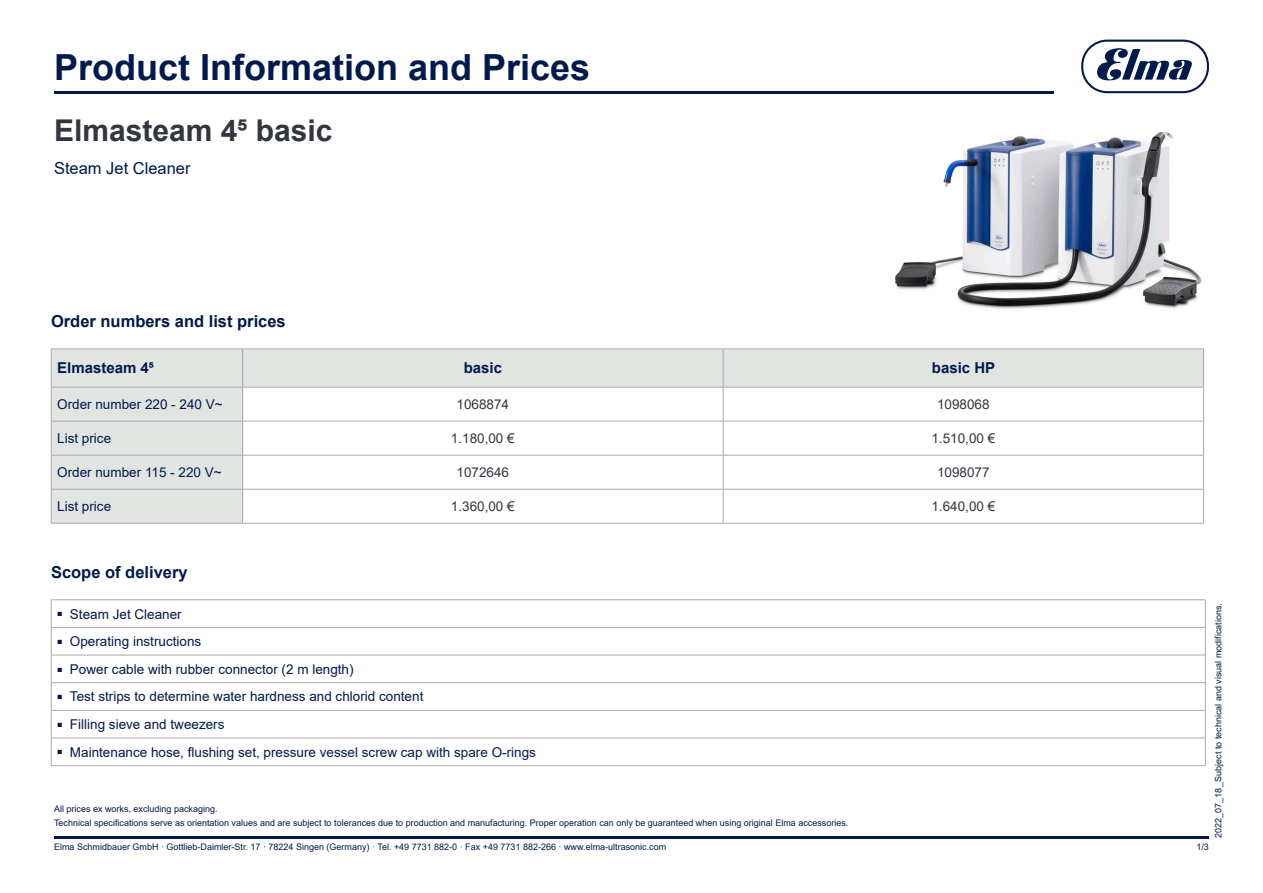
<style>
.page{position:relative;width:1263px;height:893px;background:#fff}
.page>*{position:absolute;margin:0;border:0;box-sizing:border-box;transform-origin:0 0}
.t1{font:700 36px "Arial";color:#001a4d}
.Arial_20_Bold_Grey{font:700 30px "Arial";color:#323640}
.Arial_11_Bold_Blue{font:700 16.5px "Arial";color:#001a4d}
.Arial_11_Reg_Blue{font:16.5px "Arial";color:#001a4d}
.Arial_10_Bold_Blue_M{font:700 15px "Arial";color:#001a4d}
.Arial_9_Reg_Blue_Lin{font:13.5px "Arial";color:#001a4d}
.Arial_9_Reg_Grey_Mit{font:13.5px "Arial";color:#323640}
.Arial_6_Reg_Blue{font:9px "Arial";color:#001a4d}
</style>
<div class="page">
<svg style="left:1081px;top:40px;width:128px;height:53px"></svg>
<hr style="left:54px;top:91px;width:999px;height:2px;background:#001a4d">
<hr style="left:54px;top:837px;width:1155px;height:2px;background:#001a4d">
<hr style="left:1203px;top:349px;width:1px;height:38px;background:#a8abac">
<hr style="left:1203px;top:387px;width:1px;height:34px;background:#a8abac">
<hr style="left:1203px;top:421px;width:1px;height:34px;background:#a8abac">
<hr style="left:1203px;top:455px;width:1px;height:34px;background:#a8abac">
<hr style="left:1203px;top:489px;width:1px;height:34px;background:#a8abac">
<hr style="left:242px;top:523px;width:481px;height:1px;background:#a8abac">
<hr style="left:723px;top:523px;width:481px;height:1px;background:#a8abac">
<img style="left:895px;top:131px;width:307px;height:178px">
<svg style="left:52px;top:349px;width:1151px;height:174px"></svg>
<hr style="left:51px;top:349px;width:192px;height:1px;background:#a8abac">
<hr style="left:51px;top:349px;width:1px;height:38px;background:#a8abac">
<hr style="left:242px;top:349px;width:1px;height:38px;background:#a8abac">
<hr style="left:51px;top:387px;width:192px;height:1px;background:#a8abac">
<hr style="left:51px;top:387px;width:1px;height:34px;background:#a8abac">
<hr style="left:242px;top:387px;width:1px;height:34px;background:#a8abac">
<hr style="left:51px;top:421px;width:192px;height:1px;background:#a8abac">
<hr style="left:51px;top:421px;width:1px;height:34px;background:#a8abac">
<hr style="left:242px;top:421px;width:1px;height:34px;background:#a8abac">
<hr style="left:51px;top:455px;width:192px;height:1px;background:#a8abac">
<hr style="left:51px;top:455px;width:1px;height:34px;background:#a8abac">
<hr style="left:242px;top:455px;width:1px;height:34px;background:#a8abac">
<hr style="left:51px;top:489px;width:192px;height:1px;background:#a8abac">
<hr style="left:51px;top:489px;width:1px;height:34px;background:#a8abac">
<hr style="left:242px;top:489px;width:1px;height:34px;background:#a8abac">
<hr style="left:51px;top:523px;width:192px;height:1px;background:#a8abac">
<hr style="left:51px;top:599px;width:1154px;height:1px;background:#a8abac">
<hr style="left:51px;top:627px;width:1154px;height:1px;background:#a8abac">
<hr style="left:51px;top:655px;width:1154px;height:1px;background:#a8abac">
<hr style="left:51px;top:682px;width:1154px;height:1px;background:#a8abac">
<hr style="left:51px;top:710px;width:1154px;height:1px;background:#a8abac">
<hr style="left:51px;top:738px;width:1154px;height:1px;background:#a8abac">
<svg style="left:51px;top:600px;width:1px;height:165px"></svg>
<svg style="left:1205px;top:600px;width:1px;height:165px"></svg>
<hr style="left:51px;top:765px;width:1154px;height:1px;background:#a8abac">
<h1 class="t1" style="left:54px;top:42px;width:538px">Product Information and Prices</h1>
<p class="Arial_20_Bold_Grey" style="left:54px;top:109px;width:280px">Elmasteam 4⁵ basic</p>
<p class="Arial_11_Reg_Blue" style="left:54px;top:156px;width:138px">Steam Jet Cleaner</p>
<p class="Arial_11_Bold_Blue" style="left:51px;top:309px;width:236px">Order numbers and list prices</p>
<p class="Arial_10_Bold_Blue_M" style="left:57px;top:358px;width:98px">Elmasteam 4⁵</p>
<p class="Arial_9_Reg_Blue_Lin" style="left:57px;top:395px;width:167px">Order number 220 - 240 V~</p>
<p class="Arial_9_Reg_Blue_Lin" style="left:57px;top:429px;width:56px">List price</p>
<p class="Arial_9_Reg_Blue_Lin" style="left:57px;top:463px;width:166px">Order number 115 - 220 V~</p>
<p class="Arial_9_Reg_Blue_Lin" style="left:57px;top:497px;width:56px">List price</p>
<p class="Arial_10_Bold_Blue_M" style="left:464px;top:358px;width:40px">basic</p>
<p class="Arial_10_Bold_Blue_M" style="left:932px;top:358px;width:65px">basic HP</p>
<p class="Arial_9_Reg_Grey_Mit" style="left:457px;top:395px;width:54px">1068874</p>
<p class="Arial_9_Reg_Grey_Mit" style="left:937px;top:395px;width:54px">1098068</p>
<p class="Arial_9_Reg_Grey_Mit" style="left:451px;top:429px;width:65px">1.180,00 €</p>
<p class="Arial_9_Reg_Grey_Mit" style="left:931px;top:429px;width:65px">1.510,00 €</p>
<p class="Arial_9_Reg_Grey_Mit" style="left:457px;top:463px;width:54px">1072646</p>
<p class="Arial_9_Reg_Grey_Mit" style="left:937px;top:463px;width:54px">1098077</p>
<p class="Arial_9_Reg_Grey_Mit" style="left:451px;top:497px;width:65px">1.360,00 €</p>
<p class="Arial_9_Reg_Grey_Mit" style="left:931px;top:497px;width:65px">1.640,00 €</p>
<p class="Arial_11_Bold_Blue" style="left:51px;top:560px;width:138px">Scope of delivery</p>
<p class="Arial_9_Reg_Blue_Lin" style="left:57px;top:604px;width:126px"><sup>■</sup> Steam Jet Cleaner</p>
<p class="Arial_9_Reg_Blue_Lin" style="left:57px;top:632px;width:146px"><sup>■</sup> Operating instructions</p>
<p class="Arial_9_Reg_Blue_Lin" style="left:57px;top:660px;width:298px"><sup>■</sup> Power cable with rubber connector (2 m length)</p>
<p class="Arial_9_Reg_Blue_Lin" style="left:57px;top:687px;width:368px"><sup>■</sup> Test strips to determine water hardness and chlorid content</p>
<p class="Arial_9_Reg_Blue_Lin" style="left:57px;top:715px;width:169px"><sup>■</sup> Filling sieve and tweezers</p>
<p class="Arial_9_Reg_Blue_Lin" style="left:57px;top:743px;width:480px"><sup>■</sup> Maintenance hose, flushing set, pressure vessel screw cap with spare O-rings</p>
<p class="Arial_6_Reg_Blue" style="left:54px;top:803px;width:165px">All prices ex works, excluding packaging.</p>
<p class="Arial_6_Reg_Blue" style="left:54px;top:817px;width:796px">Technical specifications serve as orientation values and are subject to tolerances due to production and manufacturing. Proper operation can only be guaranteed when using original Elma accessories.</p>
<p class="Arial_6_Reg_Blue" style="left:1212px;top:838px;width:236px;rotate:-90deg">2022_07_18_Subject to technical and visual modifications.</p>
<p class="Arial_6_Reg_Blue" style="left:54px;top:840px;width:614px">Elma Schmidbauer GmbH · Gottlieb-Daimler-Str. 17 · 78224 Singen (Germany) · Tel. +49 7731 882-0 · Fax +49 7731 882-266 · www.elma-ultrasonic.com</p>
<p class="Arial_6_Reg_Blue" style="left:1196px;top:840px;width:14px">1/3</p>
</div>
